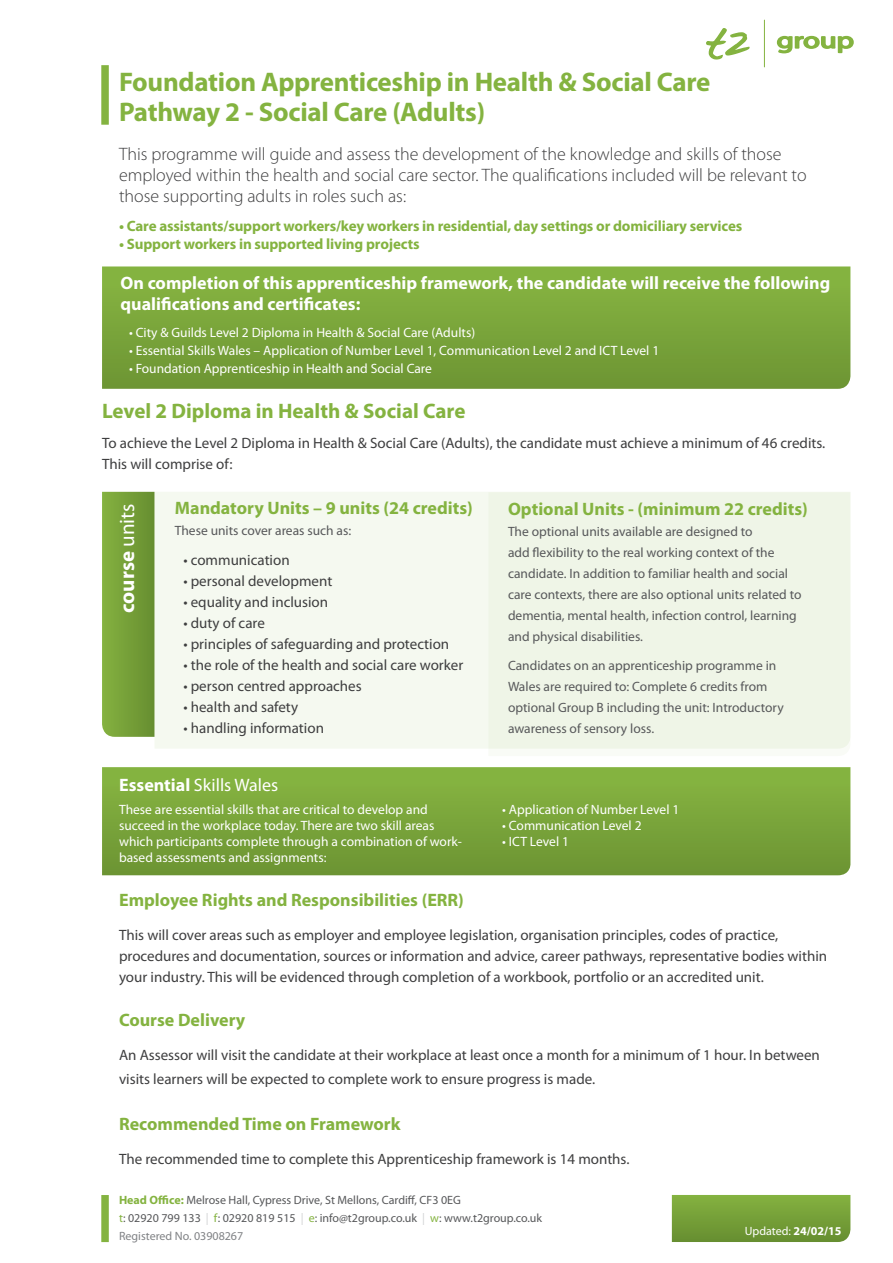
<style>
.page{position:relative;width:893px;height:1263px;background:#fff}
.page>*{position:absolute;margin:0;border:0;box-sizing:border-box;transform-origin:0 0}
.t1{font:700 27px "Myriad Pro";letter-spacing:-.01em;color:#84b340}
.t2{font:22.8px "Myriad Pro";letter-spacing:-.005em;color:#84b340;scale:1.33 1}
.t3{font:700 21px "Myriad Pro";color:#84b340}
.t4{font:700 21px "Myriad Pro";color:#fff}
.t5{font:300 18px "Myriad Pro";color:#3e3e3f}
.t6{font:700 18px "Myriad Pro";color:#84b340}
.t7{font:700 18px "Myriad Pro";color:#fff}
.t8{font:18px "Myriad Pro";color:#fff}
.t9{font:15px/21px "Myriad Pro";color:#3e3e3f}
.t10{font:700 15px "Myriad Pro";letter-spacing:-.01em;color:#84b340}
.t11{font:13.5px "Myriad Pro";color:#57585a}
.t12{font:13.5px/16.2px "Myriad Pro";color:#fff}
.t13{font:12px "Myriad Pro";color:#57585a}
.t14{font:12px "Myriad Pro";color:#808285}
.t15{font:12px "Myriad Pro";color:#fff}
.s1{font-weight:400}
.s2{font-weight:700}
.s3{font-weight:700;color:#84b340}
.s4{color:#84b340}
.s5{color:#d1d2d4}
</style>
<div class="page">
<div style="left:101px;top:1195px;width:8px;height:47px;background:#84b340"></div>
<svg style="left:776px;top:35px;width:78px;height:19px"></svg>
<svg style="left:706px;top:28px;width:44px;height:32px"></svg>
<hr style="left:764px;top:20px;width:1px;height:47px;background:#84b340">
<svg style="left:672px;top:1195px;width:178px;height:47px;background:#75a038"></svg>
<svg style="left:102px;top:767px;width:748px;height:108px;background:#79a53a"></svg>
<div style="left:101px;top:65px;width:8px;height:60px;background:#84b340"></div>
<svg style="left:102px;top:492px;width:52px;height:245px;background:#76a039"></svg>
<div style="left:154px;top:492px;width:334px;height:256px;background:#f5f9f0"></div>
<div style="left:488px;top:492px;width:362px;height:257px;background:#eff5e7"></div>
<svg style="left:102px;top:266px;width:748px;height:123px;background:#7aa63b"></svg>
<h2 class="t2" style="left:777px;top:26px;width:60px">group</h2>
<p class="t1" style="left:119px;top:65px;width:593px">Foundation Apprenticeship in Health &amp; Social Care</p>
<p class="t1" style="left:119px;top:95px;width:368px">Pathway 2 - Social Care (Adults)</p>
<p class="t5" style="left:119px;top:145px;width:664px">This programme will guide and assess the development of the knowledge and skills of those</p>
<p class="t5" style="left:119px;top:166px;width:689px">employed within the health and social care sector. The qualifications included will be relevant to</p>
<p class="t5" style="left:119px;top:187px;width:289px">those supporting adults in roles such as:</p>
<p class="t10" style="left:119px;top:216px;width:625px">• Care assistants/support workers/key workers in residential, day settings or domiciliary services</p>
<p class="t10" style="left:119px;top:234px;width:302px">• Support workers in supported living projects</p>
<p class="t7" style="left:121px;top:271px;width:711px">On completion of this apprenticeship framework, the candidate will receive the following</p>
<p class="t7" style="left:121px;top:293px;width:241px">qualifications and certificates:</p>
<p class="t12" style="left:129px;top:324px;width:348px">• City &amp; Guilds Level 2 Diploma in Health &amp; Social Care (Adults)</p>
<p class="t12" style="left:129px;top:342px;width:532px">• Essential Skills Wales – Application of Number Level 1, Communication Level 2 and ICT Level 1</p>
<p class="t12" style="left:129px;top:360px;width:304px">• Foundation Apprenticeship in Health and Social Care</p>
<p class="t3" style="left:102px;top:397px;width:365px">Level 2 Diploma in Health &amp; Social Care</p>
<p class="t9" style="left:102px;top:432px;width:725px">To achieve the Level 2 Diploma in Health &amp; Social Care (Adults), the candidate must achieve a minimum of 46 credits.</p>
<p class="t9" style="left:102px;top:453px;width:132px">This will comprise of:</p>
<p class="t4" style="left:113px;top:613px;width:111px;rotate:-90deg">course <span class="s1">units</span></p>
<p class="t6" style="left:175px;top:496px;width:299px">Mandatory Units – 9 units (24 credits)</p>
<p class="t6" style="left:508px;top:497px;width:301px">Optional Units - (minimum 22 credits)</p>
<p class="t11" style="left:508px;top:523px;width:246px">The optional units available are designed to</p>
<p class="t11" style="left:508px;top:544px;width:268px">add flexibility to the real working context of the</p>
<p class="t11" style="left:508px;top:565px;width:282px">candidate. In addition to familiar health and social</p>
<p class="t11" style="left:508px;top:586px;width:295px">care contexts, there are also optional units related to</p>
<p class="t11" style="left:508px;top:607px;width:290px">dementia, mental health, infection control, learning</p>
<p class="t11" style="left:508px;top:628px;width:137px">and physical disabilities.</p>
<p class="t11" style="left:508px;top:657px;width:270px">Candidates on an apprenticeship programme in</p>
<p class="t11" style="left:508px;top:678px;width:261px">Wales are required to: Complete 6 credits from</p>
<p class="t11" style="left:508px;top:699px;width:277px">optional Group B including the unit: Introductory</p>
<p class="t11" style="left:508px;top:720px;width:148px">awareness of sensory loss.</p>
<p class="t11" style="left:175px;top:522px;width:178px">These units cover areas such as:</p>
<p class="t9" style="left:183px;top:549px;width:108px">• communication</p>
<p class="t9" style="left:183px;top:570px;width:150px">• personal development</p>
<p class="t9" style="left:183px;top:591px;width:146px">• equality and inclusion</p>
<p class="t9" style="left:183px;top:612px;width:83px">• duty of care</p>
<p class="t9" style="left:183px;top:633px;width:267px">• principles of safeguarding and protection</p>
<p class="t9" style="left:183px;top:654px;width:281px">• the role of the health and social care worker</p>
<p class="t9" style="left:183px;top:675px;width:180px">• person centred approaches</p>
<p class="t9" style="left:183px;top:696px;width:116px">• health and safety</p>
<p class="t9" style="left:183px;top:717px;width:142px">• handling information</p>
<p class="t8" style="left:119px;top:774px;width:161px"><span class="s2">Essential</span> Skills Wales</p>
<p class="t12" style="left:119px;top:801px;width:310px">These are essential skills that are critical to develop and</p>
<p class="t12" style="left:119px;top:817px;width:317px">succeed in the workplace today. There are two skill areas</p>
<p class="t12" style="left:119px;top:833px;width:344px">which participants complete through a combination of work&shy;based assessments and assignments:</p>
<p class="t12" style="left:502px;top:801px;width:179px">• Application of Number Level 1</p>
<p class="t12" style="left:502px;top:817px;width:141px">• Communication Level 2</p>
<p class="t12" style="left:502px;top:833px;width:68px">• ICT Level 1</p>
<p class="t6" style="left:119px;top:888px;width:346px">Employee Rights and Responsibilities (ERR)</p>
<p class="t9" style="left:119px;top:925px;width:710px">This will cover areas such as employer and employee legislation, organisation principles, codes of practice, procedures and documentation, sources or information and advice, career pathways, representative bodies within your industry. This will be evidenced through completion of a workbook, portfolio or an accredited unit.</p>
<p class="t6" style="left:119px;top:1008px;width:128px">Course Delivery</p>
<p class="t9" style="left:119px;top:1043px;width:702px;line-height:24px">An Assessor will visit the candidate at their workplace at least once a month for a minimum of 1 hour. In between visits learners will be expected to complete work to ensure progress is made.</p>
<p class="t6" style="left:119px;top:1112px;width:283px">Recommended Time on Framework</p>
<p class="t9" style="left:119px;top:1148px;width:512px">The recommended time to complete this Apprenticeship framework is 14 months.</p>
<p class="t13" style="left:119px;top:1192px;width:343px"><span class="s3">Head Office:</span> Melrose Hall, Cypress Drive, St Mellons, Cardiff, CF3 0EG</p>
<p class="t13" style="left:119px;top:1210px;width:425px"><span class="s4">t</span>: 02920 799 133 <span class="s5">|</span> <span class="s4">f</span>: 02920 819 515 <span class="s5">|</span> <span class="s4">e</span>: info@t2group.co.uk <span class="s5">|</span> <span class="s4">w</span>: www.t2group.co.uk</p>
<p class="t14" style="left:119px;top:1228px;width:126px">Registered No. 03908267</p>
<p class="t15" style="left:745px;top:1223px;width:98px">Updated: <span class="s2">24/02/15</span></p>
</div>
